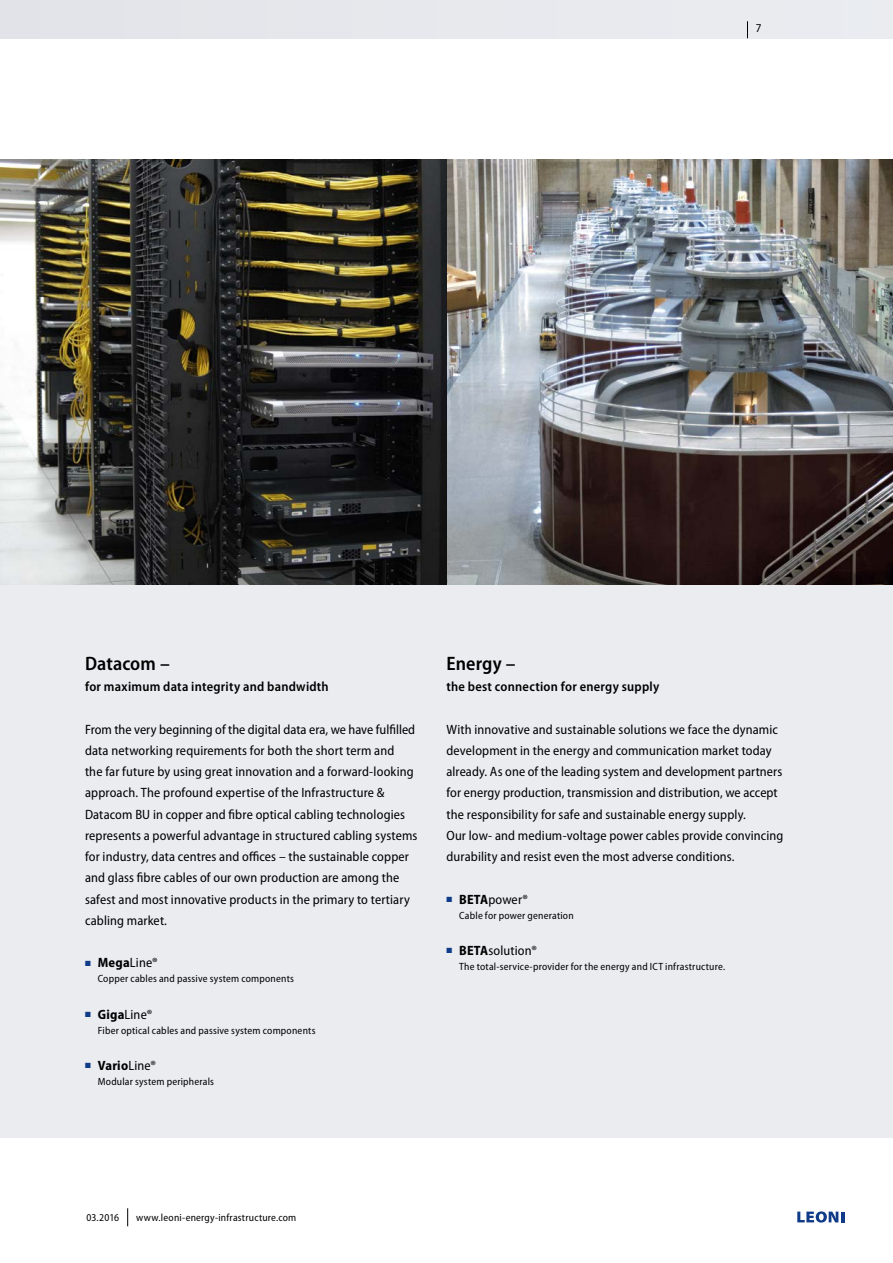
<style>
.page{position:relative;width:893px;height:1263px;background:#fff}
.page>*{position:absolute;margin:0;border:0;box-sizing:border-box;transform-origin:0 0}
.t1{font:600 semi-condensed 19.5px "Myriad Pro";letter-spacing:.005em;color:#000}
.t2{font:semi-condensed 13.5px/21.3px "Myriad Pro";letter-spacing:.01em;color:#000}
.t3{font:600 semi-condensed 13.5px "Myriad Pro";letter-spacing:.02em;color:#000}
.t4{font:700 semi-condensed 13.5px "Myriad Pro";letter-spacing:.015em;color:#000}
.t5{font:semi-condensed 12px "Myriad Pro";color:#000}
.t6{font:semi-condensed 10.5px "Myriad Pro";letter-spacing:.02em;color:#000}
.s1{color:#0f3b89}
.s2{font-weight:700}
.s3{font-weight:400}
</style>
<div class="page">
<div style="left:0;top:0;width:893px;height:38px;background:#e7e9ed"></div>
<div style="left:0;top:159px;width:893px;height:978px;background:#eaecf0"></div>
<img style="left:446px;top:159px;width:447px;height:426px">
<img style="left:0;top:159px;width:446px;height:426px">
<svg style="left:797px;top:1211px;width:47px;height:11px"></svg>
<svg style="left:747px;top:21px;width:1px;height:17px"></svg>
<svg style="left:127px;top:1208px;width:1px;height:18px"></svg>
<p class="t5" style="left:756px;top:21px;width:7px">7</p>
<h1 class="t1" style="left:85px;top:651px;width:86px">Datacom –</h1>
<p class="t3" style="left:85px;top:678px;width:245px">for maximum data integrity and bandwidth</p>
<p class="t2" style="left:85px;top:718px;width:334px">From the very beginning of the digital data era, we have fulfilled data networking requirements for both the short term and<br>the far future by using great innovation and a forward-looking approach. The profound expertise of the Infrastructure &amp; Datacom BU in copper and fibre optical cabling technologies represents a powerful advantage in structured cabling systems for industry, data centres and offices – the sustainable copper and glass fibre cables of our own production are among the safest and most innovative products in the primary to tertiary cabling market.</p>
<p class="t2" style="left:85px;top:952px;width:74px"><span class="s1">■</span> <span class="s2">Mega</span>Line®</p>
<p class="t6" style="left:98px;top:972px;width:198px">Copper cables and passive system components</p>
<p class="t2" style="left:85px;top:1003px;width:69px"><span class="s1">■</span> <span class="s2">Giga</span>Line®</p>
<p class="t6" style="left:98px;top:1024px;width:219px">Fiber optical cables and passive system components</p>
<p class="t4" style="left:85px;top:1057px;width:73px"><span class="s1">■</span> Vario<span class="s3">Line®</span></p>
<p class="t6" style="left:98px;top:1075px;width:118px">Modular system peripherals</p>
<h1 class="t1" style="left:446px;top:651px;width:71px">Energy –</h1>
<p class="t3" style="left:446px;top:678px;width:214px">the best connection for energy supply</p>
<p class="t2" style="left:446px;top:718px;width:338px">With innovative and sustainable solutions we face the dynamic development in the energy and communication market today already. As one of the leading system and development partners for energy production, transmission and distribution, we accept the responsibility for safe and sustainable energy supply.<br>Our low- and medium-voltage power cables provide convincing durability and resist even the most adverse conditions.</p>
<p class="t2" style="left:446px;top:888px;width:83px"><span class="s1">■</span> <span class="s2">BETA</span>power®</p>
<p class="t6" style="left:459px;top:909px;width:116px">Cable for power generation</p>
<p class="t2" style="left:446px;top:939px;width:92px"><span class="s1">■</span> <span class="s2">BETA</span>solution®</p>
<p class="t6" style="left:459px;top:960px;width:267px">The total-service-provider for the energy and ICT infrastructure.</p>
<p class="t6" style="left:86px;top:1211px;width:34px">03.2016</p>
<p class="t6" style="left:136px;top:1211px;width:162px">www.leoni-energy-infrastructure.com</p>
</div>
